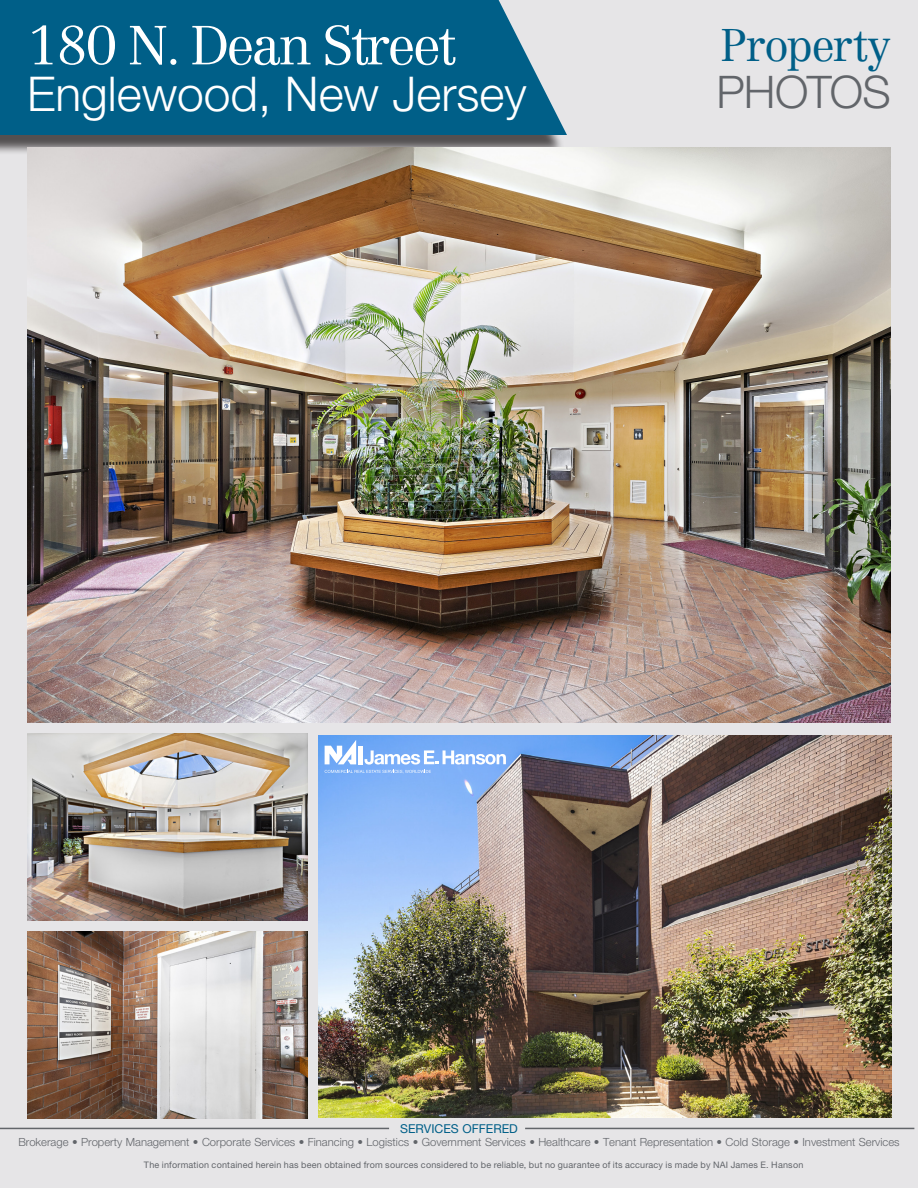
<style>
.page{position:relative;width:918px;height:1188px;background:#e6e5e7}
.page>*{position:absolute;margin:0;border:0;box-sizing:border-box;transform-origin:0 0}
.t1{font:300 54px "Centennial LT Std";letter-spacing:-.05em;color:#fff}
.t2{font:300 48px "Helvetica Neue LT Std";color:#fff}
.t3{font:300 45px "Centennial LT Std";letter-spacing:-.035em;color:#005f88}
.t4{font:300 45px "Helvetica Neue LT Std";letter-spacing:-.025em;color:#62656a}
.t5{font:12.3px "Helvetica Neue LT Std";color:#005f88}
.t6{font:300 11.25px "Helvetica Neue LT Std";color:#62656a}
.Property_Headings{font:9px "Helvetica Neue LT Std";letter-spacing:.025em;color:#62656a}
</style>
<div class="page">
<img style="left:27px;top:932px;width:281px;height:187px">
<img style="left:319px;top:736px;width:572px;height:381px">
<svg style="left:325px;top:740px;width:181px;height:34px;background:#96bff8"></svg>
<img style="left:27px;top:734px;width:281px;height:187px">
<div style="left:0;top:0;width:565px;height:155px;background:#231f20;opacity:.75"></div>
<div style="left:0;top:0;width:567px;height:135px;background:#005f88"></div>
<hr style="left:0;top:1128px;width:389px;height:1px;background:#62656a">
<hr style="left:525px;top:1128px;width:389px;height:1px;background:#62656a">
<img style="left:27px;top:147px;width:864px;height:576px">
<p class="t1" style="left:27px;top:13px;width:430px">180 N. Dean Street</p>
<p class="t2" style="left:27px;top:64px;width:501px">Englewood, New Jersey</p>
<p class="t3" style="left:720px;top:18px;width:172px">Property</p>
<p class="t4" style="left:717px;top:64px;width:176px">PHOTOS</p>
<p class="t5" style="left:400px;top:1121px;width:119px">SERVICES OFFERED</p>
<p class="t6" style="left:18px;top:1136px;width:883px">Brokerage • Property Management • Corporate Services • Financing • Logistics • Government Services • Healthcare • Tenant Representation • Cold Storage • Investment Services</p>
<p class="Property_Headings" style="left:144px;top:1159px;width:661px">The information contained herein has been obtained from sources considered to be reliable, but no guarantee of its accuracy is made by NAI James E. Hanson</p>
</div>
